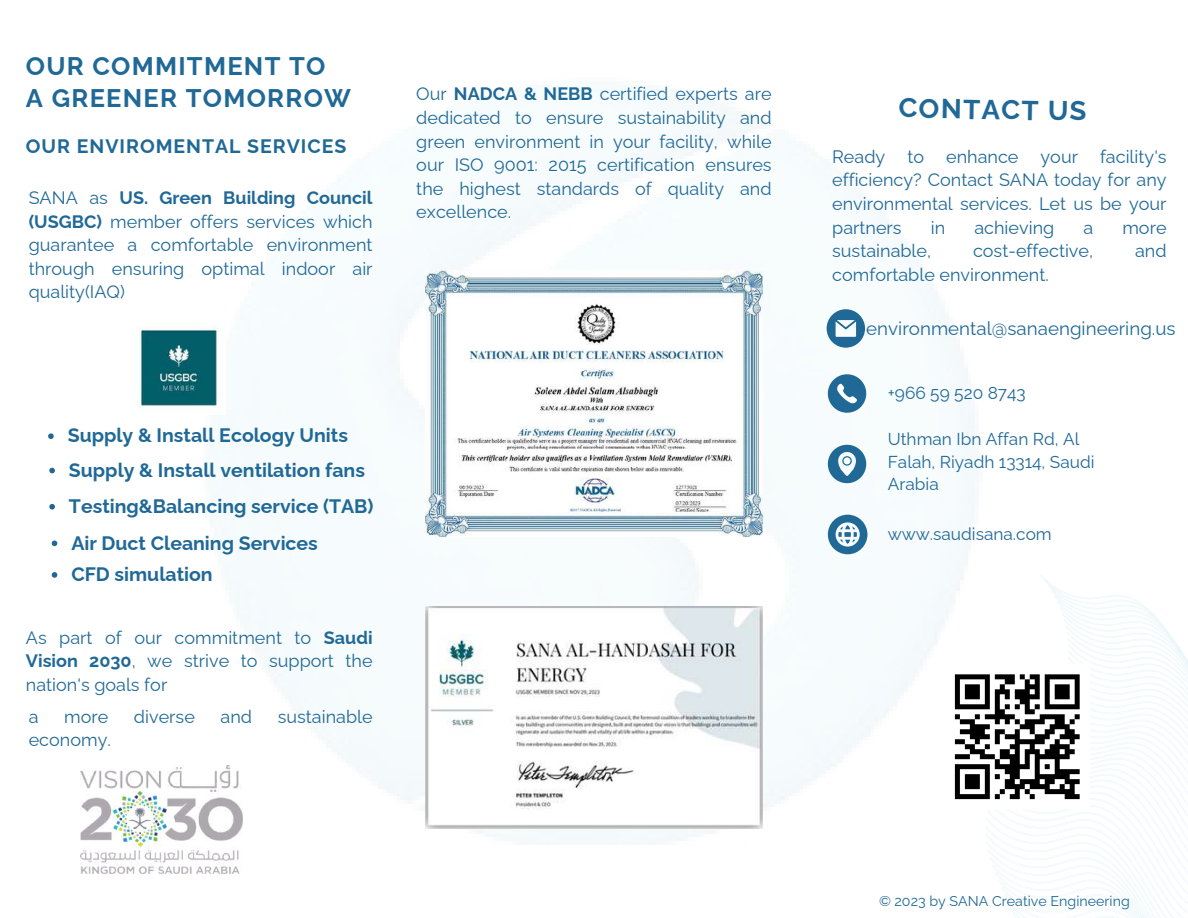
<style>
.page{position:relative;width:1188px;height:918px;background:#fff}
.page>*{position:absolute;margin:0;border:0;box-sizing:border-box;transform-origin:0 0}
.t1{font:700 27.45px "Raleway";color:#206996}
.t2{font:700 25.5px/32.7px "Raleway";letter-spacing:.05em;color:#206996}
.t3{font:700 19.5px "Raleway";color:#206996}
.t4{font:700 19.5px "Raleway";letter-spacing:.05em;color:#206996}
.t5{font:18.75px "Raleway";color:#206996}
.t6{font:18px/23.7px "Raleway";color:#206996;text-align:justify}
.t7{font:17.25px/22.5px "Raleway";color:#206996}
.t8{font:14.25px "Raleway";color:#206996}
.s1{font-weight:700}
</style>
<div class="page">
<svg style="left:988px;top:575px;width:200px;height:343px"></svg>
<img style="left:81px;top:766px;width:162px;height:108px">
<img style="left:425px;top:606px;width:338px;height:223px">
<div style="left:945px;top:664px;width:145px;height:145px;background:#fff"></div>
<div style="left:955px;top:674px;width:35px;height:5px;background:#000"></div>
<div style="left:965px;top:684px;width:15px;height:5px;background:#000"></div>
<div style="left:965px;top:689px;width:15px;height:5px;background:#000"></div>
<div style="left:965px;top:694px;width:15px;height:5px;background:#000"></div>
<svg style="left:955px;top:679px;width:5px;height:25px"></svg>
<div style="left:955px;top:704px;width:35px;height:5px;background:#000"></div>
<svg style="left:955px;top:714px;width:5px;height:5px"></svg>
<div style="left:960px;top:719px;width:15px;height:5px;background:#000"></div>
<div style="left:970px;top:724px;width:20px;height:5px;background:#000"></div>
<div style="left:960px;top:729px;width:25px;height:5px;background:#000"></div>
<div style="left:970px;top:734px;width:20px;height:5px;background:#000"></div>
<div style="left:955px;top:739px;width:10px;height:5px;background:#000"></div>
<div style="left:965px;top:744px;width:10px;height:5px;background:#000"></div>
<div style="left:970px;top:749px;width:15px;height:5px;background:#000"></div>
<div style="left:955px;top:754px;width:15px;height:5px;background:#000"></div>
<div style="left:955px;top:764px;width:35px;height:5px;background:#000"></div>
<div style="left:965px;top:774px;width:15px;height:5px;background:#000"></div>
<div style="left:965px;top:779px;width:15px;height:5px;background:#000"></div>
<div style="left:965px;top:784px;width:15px;height:5px;background:#000"></div>
<svg style="left:955px;top:769px;width:5px;height:25px"></svg>
<div style="left:955px;top:794px;width:35px;height:5px;background:#000"></div>
<svg style="left:975px;top:674px;width:105px;height:125px"></svg>
<div style="left:1065px;top:794px;width:15px;height:5px;background:#000"></div>
<svg style="left:827px;top:309px;width:38px;height:39px"></svg>
<svg style="left:828px;top:374px;width:38px;height:39px"></svg>
<svg style="left:828px;top:445px;width:38px;height:38px"></svg>
<svg style="left:828px;top:515px;width:39px;height:39px"></svg>
<img style="left:138px;top:321px;width:85px;height:90px">
<svg style="left:48px;top:433px;width:6px;height:6px"></svg>
<svg style="left:52px;top:572px;width:5px;height:6px"></svg>
<svg style="left:49px;top:468px;width:6px;height:5px"></svg>
<svg style="left:52px;top:541px;width:5px;height:5px"></svg>
<svg style="left:49px;top:504px;width:6px;height:6px"></svg>
<img style="left:425px;top:270px;width:338px;height:267px">
<h2 class="t2" style="left:26px;top:49px;width:327px">OUR COMMITMENT TO<br>A GREENER TOMORROW</h2>
<p class="t4" style="left:26px;top:134px;width:322px">OUR ENVIROMENTAL SERVICES</p>
<p class="t6" style="left:29px;top:186px;width:345px">SANA as <span class="s1">US. Green Building Council (USGBC)</span> member offers services which guarantee a comfortable environment through ensuring optimal indoor air quality(IAQ)</p>
<p class="t3" style="left:68px;top:424px;width:282px">Supply &amp; Install Ecology Units</p>
<p class="t3" style="left:69px;top:458px;width:298px">Supply &amp; Install ventilation fans</p>
<p class="t3" style="left:69px;top:495px;width:306px">Testing&amp;Balancing service (TAB)</p>
<p class="t3" style="left:71px;top:531px;width:248px">Air Duct Cleaning Services</p>
<p class="t3" style="left:71px;top:563px;width:143px">CFD simulation</p>
<p class="t6" style="left:26px;top:625px;width:348px">As part of our commitment to <span class="s1">Saudi Vision 2030</span>, we strive to support the nation's goals for</p>
<p class="t6" style="left:29px;top:704px;width:11px">a</p>
<p class="t6" style="left:64px;top:704px;width:46px">more</p>
<p class="t6" style="left:134px;top:704px;width:62px">diverse</p>
<p class="t6" style="left:221px;top:704px;width:33px">and</p>
<p class="t6" style="left:278px;top:704px;width:96px">sustainable</p>
<p class="t6" style="left:29px;top:728px;width:84px">economy.</p>
<p class="t6" style="left:416px;top:82px;width:357px">Our <span class="s1">NADCA &amp; NEBB</span> certified experts are dedicated to ensure sustainability and green environment in your facility, while our ISO 9001: 2015 certification ensures the highest standards of quality and excellence.</p>
<h1 class="t1" style="left:899px;top:92px;width:190px;rotate:1deg">CONTACT US</h1>
<p class="t6" style="left:832px;top:145px;width:336px">Ready to enhance your facility's efficiency? Contact SANA today for any environmental services. Let us be your partners</p>
<p class="t6" style="left:931px;top:215px;width:16px">in</p>
<p class="t6" style="left:974px;top:215px;width:81px">achieving</p>
<p class="t6" style="left:1083px;top:215px;width:11px">a</p>
<p class="t6" style="left:1122px;top:215px;width:46px">more</p>
<p class="t6" style="left:832px;top:239px;width:100px">sustainable,</p>
<p class="t6" style="left:973px;top:239px;width:122px">cost-effective,</p>
<p class="t6" style="left:1135px;top:239px;width:33px">and</p>
<p class="t6" style="left:832px;top:263px;width:218px">comfortable environment.</p>
<p class="t5" style="left:866px;top:318px;width:311px">environmental@sanaengineering.us</p>
<p class="t7" style="left:888px;top:382px;width:140px">+966 59 520 8743</p>
<p class="t7" style="left:888px;top:428px;width:208px">Uthman Ibn Affan Rd, Al<br>Falah, Riyadh 13314, Saudi<br>Arabia</p>
<p class="t7" style="left:888px;top:523px;width:166px">www.saudisana.com</p>
<p class="t8" style="left:879px;top:892px;width:252px">© 2023 by SANA Creative Engineering</p>
</div>
